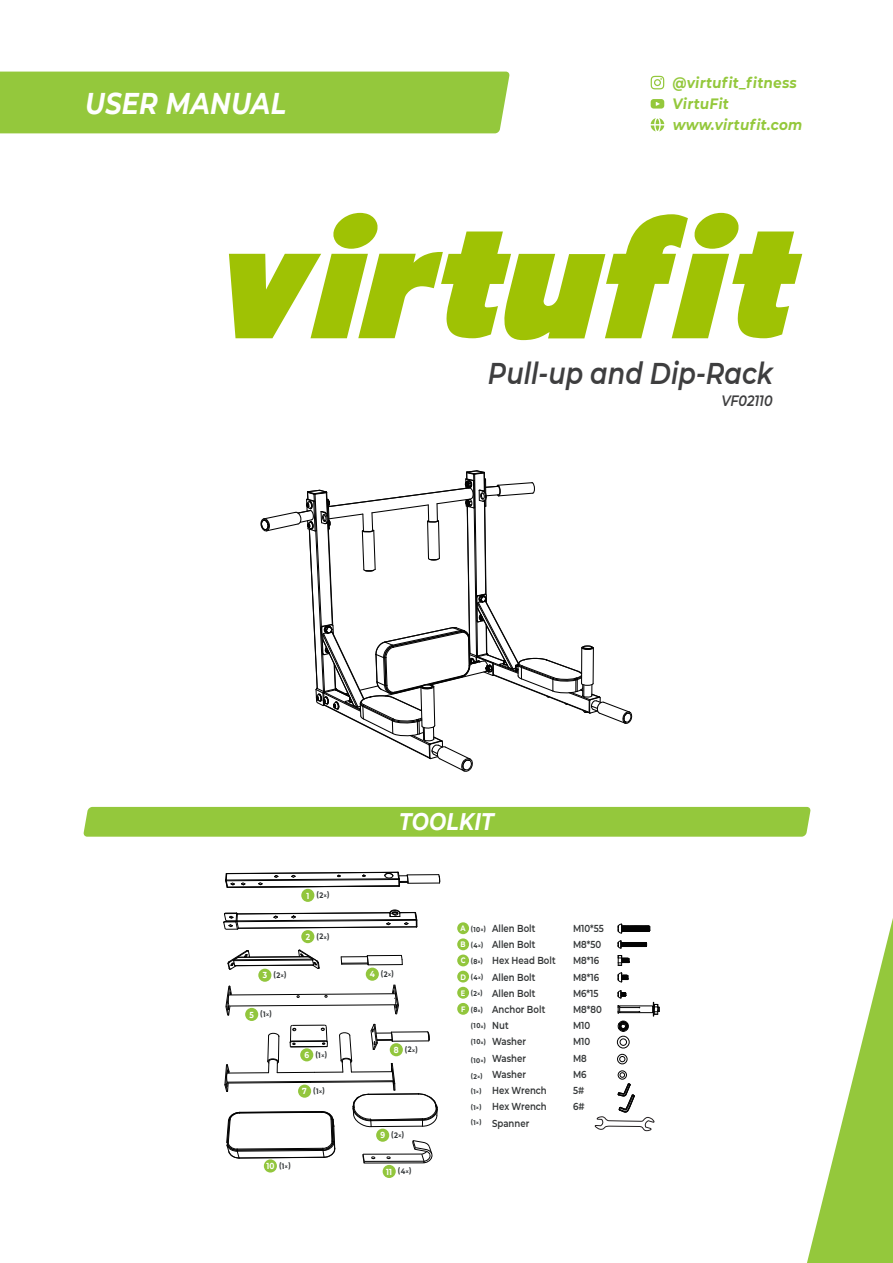
<style>
.page{position:relative;width:893px;height:1263px;background:#fff}
.page>*{position:absolute;margin:0;border:0;box-sizing:border-box;transform-origin:0 0}
.t1{font:italic 600 30px "Montserrat";color:#3e3e3f;scale:.85 1}
.t2{font:italic 700 30px "Montserrat";letter-spacing:.01em;color:#fff;scale:.85 1}
.t3{font:italic 700 24px "Montserrat";letter-spacing:.01em;color:#fff;scale:.85 1}
.t4{font:italic 700 15px "Montserrat";letter-spacing:.025em;color:#94c83c;scale:.9 1}
.t5{font:italic 600 15px "Montserrat";color:#3e3e3f;scale:.85 1}
.t6{font:600 10.05px "Montserrat";color:#333637;scale:.85 1}
.t7{font:700 7.8px "Montserrat";color:#333739;scale:.85 1}
.t8{font:700 7.05px "Montserrat";color:#333739;scale:.85 1}
.t9{font:700 6.75px "Montserrat";color:#333739;scale:.89 1}
.s1{font-size:8.7px;color:#fff}
.s2{font-size:4.95px}
.s3{font-size:7.8px;color:#fff}
.s4{font-size:4.5px}
.s5{font-size:4.35px}
</style>
<div class="page">
<div style="left:0;top:72px;width:510px;height:61px;background:#94c83c"></div>
<svg style="left:798px;top:806px;width:95px;height:457px"></svg>
<div style="left:83px;top:807px;width:728px;height:30px;background:#94c83c"></div>
<svg style="left:229px;top:213px;width:573px;height:127px;fill:#9fc204"></svg>
<svg style="left:260px;top:470px;width:372px;height:302px"></svg>
<svg style="left:225px;top:984px;width:174px;height:32px"></svg>
<hr style="left:407px;top:874px;width:32px;height:1px;background:#030303">
<hr style="left:368px;top:964px;width:34px;height:1px;background:#030303">
<hr style="left:367px;top:955px;width:34px;height:1px;background:#030303">
<svg style="left:401px;top:955px;width:2px;height:10px"></svg>
<svg style="left:438px;top:874px;width:2px;height:9px"></svg>
<hr style="left:408px;top:883px;width:32px;height:1px;background:#030303">
<svg style="left:341px;top:955px;width:28px;height:10px"></svg>
<svg style="left:225px;top:872px;width:183px;height:16px"></svg>
<svg style="left:227px;top:949px;width:93px;height:21px"></svg>
<svg style="left:223px;top:910px;width:194px;height:20px"></svg>
<svg style="left:224px;top:1024px;width:214px;height:139px"></svg>
<div style="left:620px;top:1038px;width:7px;height:8px;border:1px solid #030303;border-radius:50%"></div>
<div style="left:617px;top:1036px;width:13px;height:12px;border:1px solid #030303;border-radius:50%"></div>
<div style="left:617px;top:1054px;width:10px;height:10px;border:1px solid #030303;border-radius:50%"></div>
<svg style="left:619px;top:1056px;width:6px;height:6px"></svg>
<div style="left:618px;top:1070px;width:9px;height:9px;border:1px solid #030303;border-radius:50%"></div>
<svg style="left:620px;top:1072px;width:5px;height:5px"></svg>
<svg style="left:618px;top:972px;width:11px;height:10px"></svg>
<svg style="left:618px;top:940px;width:29px;height:8px"></svg>
<svg style="left:618px;top:924px;width:33px;height:9px"></svg>
<svg style="left:618px;top:955px;width:12px;height:11px"></svg>
<svg style="left:618px;top:990px;width:42px;height:42px"></svg>
<svg style="left:595px;top:1083px;width:59px;height:48px"></svg>
<div style="left:457px;top:922px;width:12px;height:12px;background:#92c63d;border-radius:50%"></div>
<div style="left:457px;top:938px;width:12px;height:12px;background:#92c63d;border-radius:50%"></div>
<div style="left:457px;top:954px;width:12px;height:12px;background:#92c63d;border-radius:50%"></div>
<div style="left:457px;top:971px;width:12px;height:11px;background:#92c63d;border-radius:50%"></div>
<div style="left:457px;top:987px;width:12px;height:12px;background:#92c63d;border-radius:50%"></div>
<div style="left:457px;top:1003px;width:12px;height:12px;background:#92c63d;border-radius:50%"></div>
<div style="left:390px;top:1043px;width:13px;height:13px;background:#92c63d;border-radius:50%"></div>
<div style="left:301px;top:889px;width:13px;height:13px;background:#92c63d;border-radius:50%"></div>
<div style="left:301px;top:930px;width:13px;height:13px;background:#92c63d;border-radius:50%"></div>
<div style="left:245px;top:1008px;width:13px;height:13px;background:#92c63d;border-radius:50%"></div>
<div style="left:298px;top:1084px;width:13px;height:14px;background:#92c63d;border-radius:50%"></div>
<div style="left:300px;top:1048px;width:13px;height:13px;background:#92c63d;border-radius:50%"></div>
<div style="left:264px;top:1159px;width:13px;height:13px;background:#92c63d;border-radius:50%"></div>
<div style="left:383px;top:1165px;width:13px;height:13px;background:#92c63d;border-radius:50%"></div>
<div style="left:376px;top:1129px;width:13px;height:13px;background:#92c63d;border-radius:50%"></div>
<div style="left:258px;top:969px;width:13px;height:13px;background:#92c63d;border-radius:50%"></div>
<div style="left:366px;top:968px;width:13px;height:13px;background:#92c63d;border-radius:50%"></div>
<svg style="left:651px;top:76px;width:13px;height:13px"></svg>
<svg style="left:651px;top:99px;width:13px;height:10px"></svg>
<svg style="left:651px;top:118px;width:13px;height:13px"></svg>
<h1 class="t2" style="left:85px;top:82px;width:238px">USER MANUAL</h1>
<p class="t4" style="left:673px;top:71px;width:141px">@virtufit_fitness</p>
<p class="t4" style="left:673px;top:92px;width:65px">VirtuFit</p>
<p class="t4" style="left:673px;top:113px;width:145px">www.virtufit.com</p>
<p class="t1" style="left:488px;top:352px;width:336px">Pull-up and Dip-Rack</p>
<p class="t5" style="left:721px;top:390px;width:62px">VF02110</p>
<p class="t3" style="left:399px;top:804px;width:113px">TOOLKIT</p>
<p class="t7" style="left:306px;top:889px;width:29px"><span class="s1">1</span> (2<span class="s2">x</span>)</p>
<p class="t7" style="left:306px;top:930px;width:30px"><span class="s1">2</span> (2<span class="s2">x</span>)</p>
<p class="t7" style="left:263px;top:969px;width:30px"><span class="s1">3</span> (2<span class="s2">x</span>)</p>
<p class="t7" style="left:370px;top:968px;width:30px"><span class="s1">4</span> (2<span class="s2">x</span>)</p>
<p class="t7" style="left:249px;top:1008px;width:28px"><span class="s1">5</span> (1<span class="s2">x</span>)</p>
<p class="t7" style="left:304px;top:1048px;width:28px"><span class="s1">6</span> (1<span class="s2">x</span>)</p>
<p class="t7" style="left:302px;top:1085px;width:28px"><span class="s1">7</span> (1<span class="s2">x</span>)</p>
<p class="t7" style="left:266px;top:1159px;width:30px"><span class="s1">10</span> (1<span class="s2">x</span>)</p>
<p class="t7" style="left:394px;top:1043px;width:30px"><span class="s1">8</span> (2<span class="s2">x</span>)</p>
<p class="t7" style="left:380px;top:1129px;width:30px"><span class="s1">9</span> (2<span class="s2">x</span>)</p>
<p class="t7" style="left:386px;top:1165px;width:31px"><span class="s1">11</span> (4<span class="s2">x</span>)</p>
<p class="t6" style="left:492px;top:921px;width:53px">Allen Bolt</p>
<p class="t6" style="left:573px;top:921px;width:38px">M10*55</p>
<p class="t6" style="left:492px;top:937px;width:53px">Allen Bolt</p>
<p class="t6" style="left:573px;top:937px;width:35px">M8*50</p>
<p class="t6" style="left:492px;top:954px;width:76px">Hex Head Bolt</p>
<p class="t6" style="left:573px;top:954px;width:32px">M8*16</p>
<p class="t6" style="left:492px;top:970px;width:53px">Allen Bolt</p>
<p class="t6" style="left:573px;top:970px;width:32px">M8*16</p>
<p class="t6" style="left:492px;top:986px;width:53px">Allen Bolt</p>
<p class="t6" style="left:573px;top:986px;width:32px">M6*15</p>
<p class="t6" style="left:492px;top:1002px;width:64px">Anchor Bolt</p>
<p class="t6" style="left:573px;top:1002px;width:35px">M8*80</p>
<p class="t6" style="left:492px;top:1018px;width:21px">Nut</p>
<p class="t6" style="left:573px;top:1018px;width:22px">M10</p>
<p class="t6" style="left:492px;top:1035px;width:41px">Washer</p>
<p class="t6" style="left:573px;top:1035px;width:22px">M10</p>
<p class="t6" style="left:492px;top:1051px;width:41px">Washer</p>
<p class="t6" style="left:573px;top:1051px;width:18px">M8</p>
<p class="t6" style="left:492px;top:1067px;width:41px">Washer</p>
<p class="t6" style="left:573px;top:1067px;width:17px">M6</p>
<p class="t6" style="left:492px;top:1083px;width:66px">Hex Wrench</p>
<p class="t6" style="left:573px;top:1083px;width:15px">5#</p>
<p class="t6" style="left:492px;top:1099px;width:66px">Hex Wrench</p>
<p class="t6" style="left:573px;top:1099px;width:15px">6#</p>
<p class="t6" style="left:492px;top:1116px;width:45px">Spanner</p>
<p class="t8" style="left:461px;top:924px;width:31px"><span class="s3">A</span> (10<span class="s4">x</span>)</p>
<p class="t8" style="left:461px;top:939px;width:28px"><span class="s3">B</span> (4<span class="s4">x</span>)</p>
<p class="t8" style="left:461px;top:955px;width:28px"><span class="s3">C</span> (8<span class="s4">x</span>)</p>
<p class="t8" style="left:460px;top:972px;width:28px"><span class="s3">D</span> (4<span class="s4">x</span>)</p>
<p class="t8" style="left:461px;top:988px;width:27px"><span class="s3">E</span> (2<span class="s4">x</span>)</p>
<p class="t8" style="left:461px;top:1004px;width:27px"><span class="s3">F</span> (8<span class="s4">x</span>)</p>
<p class="t8" style="left:471px;top:1020px;width:19px">(10<span class="s4">x</span>)</p>
<p class="t8" style="left:471px;top:1036px;width:19px">(10<span class="s4">x</span>)</p>
<p class="t9" style="left:471px;top:1055px;width:18px">(10<span class="s5">x</span>)</p>
<p class="t9" style="left:471px;top:1071px;width:15px">(2<span class="s5">x</span>)</p>
<p class="t9" style="left:471px;top:1086px;width:13px">(1<span class="s5">x</span>)</p>
<p class="t9" style="left:471px;top:1102px;width:13px">(1<span class="s5">x</span>)</p>
<p class="t9" style="left:471px;top:1117px;width:13px">(1<span class="s5">x</span>)</p>
</div>
